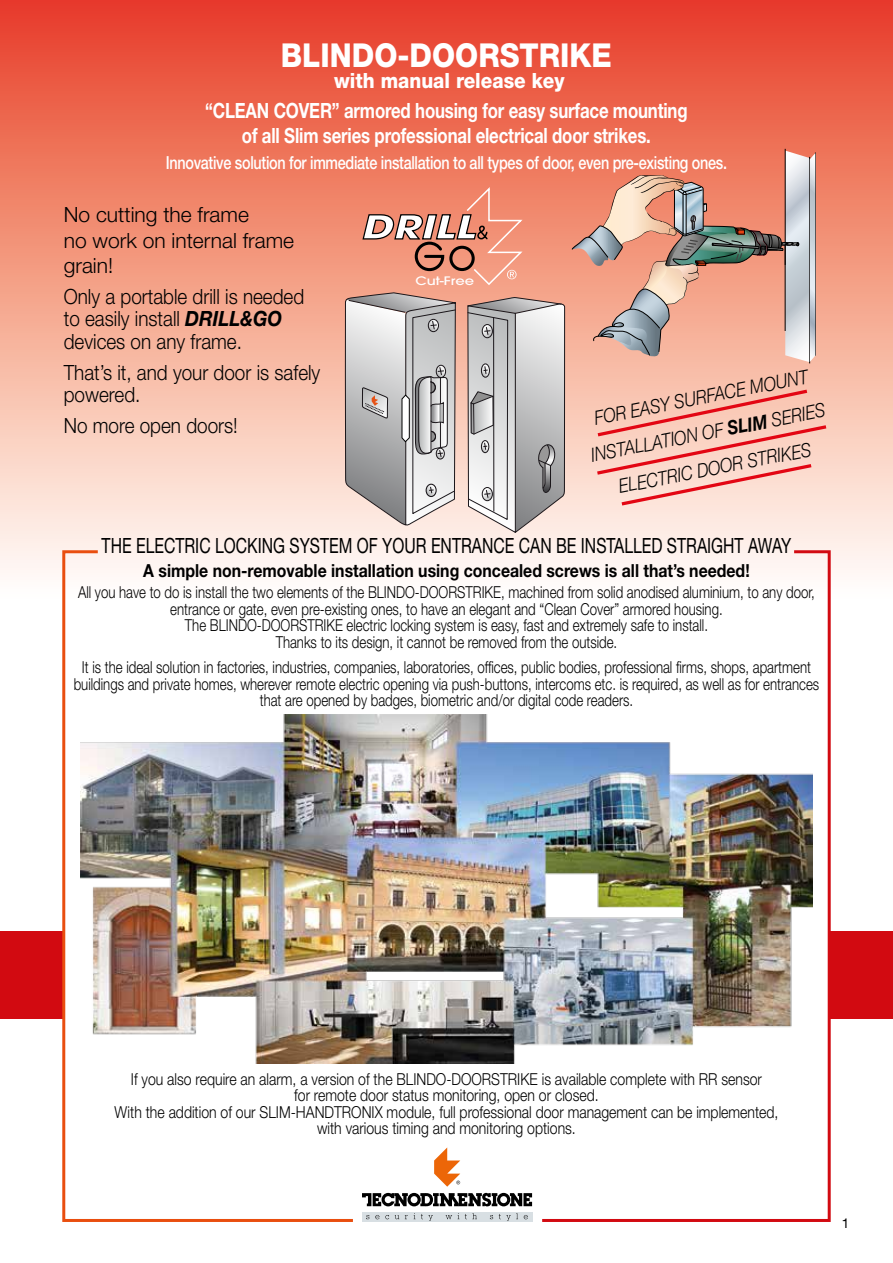
<style>
.page{position:relative;width:893px;height:1263px;background:#fff}
.page>*{position:absolute;margin:0;border:0;box-sizing:border-box;transform-origin:0 0}
.t1{font:800 33px "Helvetica Neue LT Std";color:#fff;scale:.9 1}
.t2{font:italic 700 32.55px "Avant Garde";color:#fff;scale:1.3 1}
.t3{font:300 21px/22.5px "Helvetica Neue LT Std";color:#000;scale:.9 1}
.t4{font:700 21px/25.2px "Helvetica Neue LT Std";letter-spacing:-.01em;color:#fff;text-align:center;scale:.8 1}
.t5{font:21px "Helvetica Neue LT Std";color:#000;scale:.75 1}
.t6{font:300 21px/25.2px "Helvetica Neue LT Std";color:#000}
.t7{font:800 21px "Helvetica Neue LT Std";color:#fff;scale:.9 1}
.t8{font:italic 300 19.5px/36px "Helvetica Neue LT Std";color:#000;text-align:center;scale:.85 1}
.t9{font:500 18px "Helvetica Neue LT Std";letter-spacing:-.02em;color:#fff;scale:.8 1}
.t10{font:700 18px "Helvetica Neue LT Std";color:#000;scale:.88 1}
.t11{font:300 16.5px/16.5px "Helvetica Neue LT Std";color:#000;text-align:center;scale:.8 1}
.t12{font:300 16.5px/16.5px "Helvetica Neue LT Std";color:#000;text-align:center;scale:.85 1}
.t13{font:13.5px "Helvetica Neue LT Std";color:#000}
.t14{font:500 11.55px "Avant Garde";color:#fff;scale:1.25 1}
.s1{font-weight:700;font-style:italic}
.s2{font-weight:700}
</style>
<div class="page">
<div style="left:0;top:931px;width:64px;height:88px;background:#d20a11"></div>
<div style="left:0;top:0;width:893px;height:602px;background:linear-gradient(to bottom,#e84124,#fffffc)"></div>
<div style="left:829px;top:931px;width:64px;height:88px;background:#d20a11"></div>
<svg style="left:61px;top:549px;width:295px;height:673px"></svg>
<svg style="left:539px;top:549px;width:293px;height:673px"></svg>
<div style="left:362px;top:1212px;width:170px;height:9px;background:#d8dfe3"></div>
<svg style="left:366px;top:1215px;width:3px;height:4px"></svg>
<svg style="left:375px;top:1215px;width:4px;height:4px"></svg>
<svg style="left:421px;top:1214px;width:12px;height:7px"></svg>
<svg style="left:446px;top:1215px;width:6px;height:4px"></svg>
<svg style="left:465px;top:1213px;width:12px;height:6px"></svg>
<svg style="left:490px;top:1215px;width:3px;height:4px"></svg>
<svg style="left:499px;top:1213px;width:19px;height:8px"></svg>
<svg style="left:524px;top:1215px;width:4px;height:4px"></svg>
<svg style="left:362px;top:1193px;width:170px;height:13px"></svg>
<svg style="left:434px;top:1147px;width:26px;height:40px"></svg>
<svg style="left:362px;top:187px;width:162px;height:99px;background:#e08870"></svg>
<svg style="left:345px;top:293px;width:111px;height:240px;background:#c1bdbd"></svg>
<svg style="left:467px;top:297px;width:98px;height:236px;background:#c2bfbf"></svg>
<img style="left:81px;top:715px;width:731px;height:349px">
<hr style="left:815px;top:153px;width:1px;height:203px;background:#000">
<hr style="left:809px;top:157px;width:1px;height:206px;background:#000">
<hr style="left:785px;top:149px;width:1px;height:116px;background:#000">
<svg style="left:572px;top:151px;width:243px;height:211px;background:#d59e8c"></svg>
<svg style="left:594px;top:387px;width:236px;height:121px;background:#f9c5b7"></svg>
<h1 class="t1" style="left:281px;top:36px;width:369px">BLINDO-DOORSTRIKE</h1>
<p class="t7" style="left:334px;top:68px;width:257px">with manual release key</p>
<p class="t4" style="left:205px;top:97px;width:605px">“CLEAN COVER” armored housing for easy surface mounting of all Slim series professional electrical door strikes.</p>
<p class="t9" style="left:166px;top:152px;width:703px">Innovative solution for immediate installation to all types of door, even pre-existing ones.</p>
<p class="t6" style="left:64px;top:202px;width:232px">No cutting the frame<br>no work on internal frame grain!</p>
<p class="t3" style="left:64px;top:285px;width:269px">Only a portable drill is needed to easily install <span class="s1">DRILL&amp;GO </span>devices on any frame.</p>
<p class="t3" style="left:64px;top:361px;width:287px">That’s it, and your door is safely powered.</p>
<p class="t3" style="left:64px;top:414px;width:195px">No more open doors!</p>
<h2 class="t2" style="left:361px;top:206px;width:89px">DRILL</h2>
<p class="t14" style="left:415px;top:274px;width:48px">Cut-Free</p>
<p class="t8" style="left:581px;top:402px;width:282px;rotate:-11deg">FOR EASY SURFACE MOUNT<br>INSTALLATION OF <span class="s2">SLIM</span> SERIES<br>ELECTRIC DOOR STRIKES</p>
<p class="t5" style="left:102px;top:533px;width:921px">THE ELECTRIC LOCKING SYSTEM OF YOUR ENTRANCE CAN BE INSTALLED STRAIGHT AWAY</p>
<p class="t10" style="left:143px;top:560px;width:691px">A simple non-removable installation using concealed screws is all that’s needed!</p>
<p class="t11" style="left:78px;top:584px;width:923px">All you have to do is install the two elements of the BLINDO-DOORSTRIKE, machined from solid anodised aluminium, to any door, entrance or gate, even pre-existing ones, to have an elegant and “Clean Cover” armored housing.<br>The BLINDO-DOORSTRIKE electric locking system is easy, fast and extremely safe to install.<br>Thanks to its design, it cannot be removed from the outside.</p>
<p class="t11" style="left:74px;top:659px;width:933px">It is the ideal solution in factories, industries, companies, laboratories, offices, public bodies, professional firms, shops, apartment buildings and private homes, wherever remote electric opening via push-buttons, intercoms etc. is required, as well as for entrances that are opened by badges, biometric and/or digital code readers.</p>
<p class="t12" style="left:115px;top:1070px;width:782px">If you also require an alarm, a version of the BLINDO-DOORSTRIKE is available complete with RR sensor<br>for remote door status monitoring, open or closed.<br>With the addition of our SLIM-HANDTRONIX module, full professional door management can be implemented, with various timing and monitoring options.</p>
<p class="t13" style="left:842px;top:1215px;width:9px">1</p>
</div>
